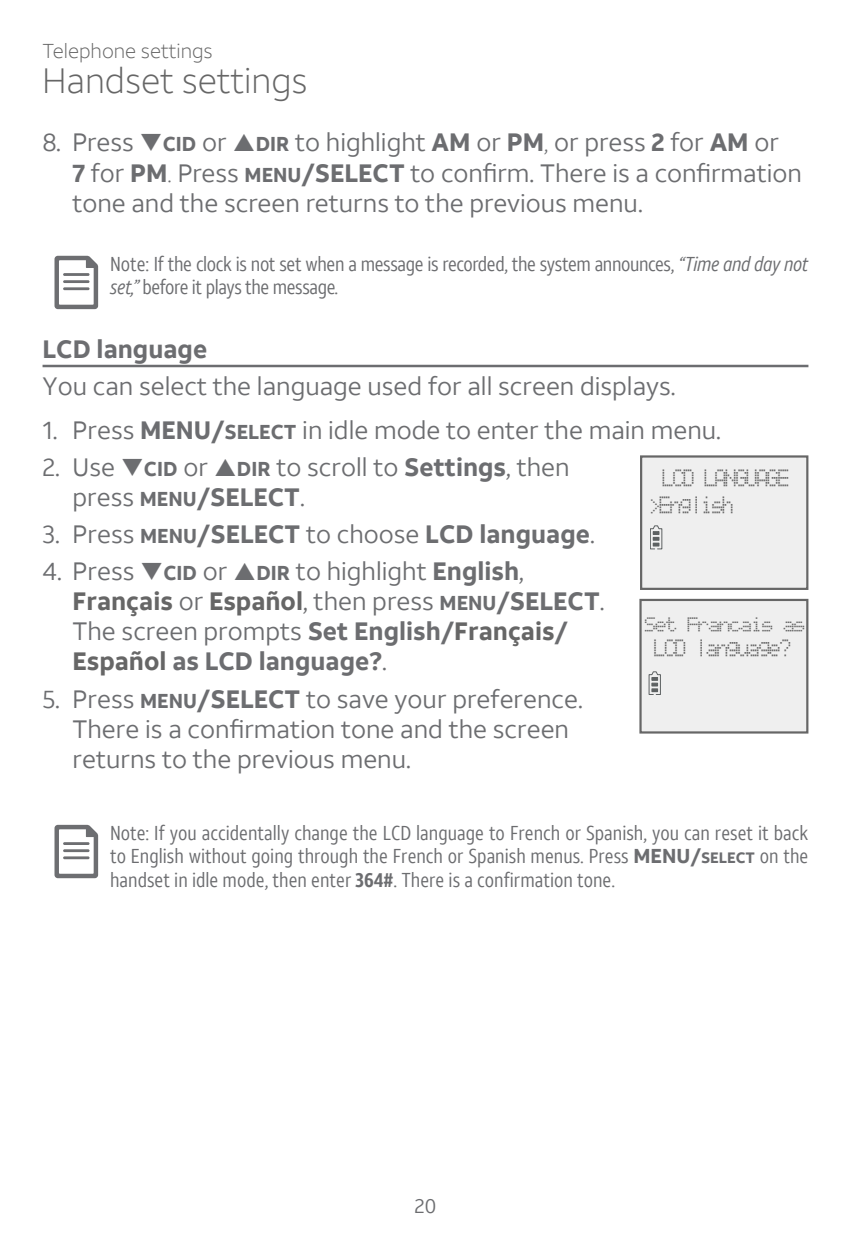
<style>
.page{position:relative;width:851px;height:1241px;background:#fff}
.page>*{position:absolute;margin:0;border:0;box-sizing:border-box;transform-origin:0 0}
._1_1_-_Heading_copy{font:300 35px "ATT Aleck Sans";color:#666}
.Numbered_step_-_10_p{font:25px/30px "ATT Aleck Sans";color:#6c6d70}
.Main_text_-_10_pt{font:25px "ATT Aleck Sans";color:#6c6d70}
.Numbered_step_-_10_p-2{font:700 25px "ATT Aleck Sans";color:#6c6d70}
.Subheading{font:700 25px "ATT Aleck Sans";color:#6c6d70}
.Note__standard{font:20px/23.2px "ATT Aleck Cd";letter-spacing:-.02em;color:#6c6d70}
.t1{font:300 20px "ATT Aleck Sans";color:#666}
.t2{font:20px "ATT Aleck Sans";color:#6c6d70}
.t3{font:18px "Dotmat 5 x 7";letter-spacing:-.03em;color:#666;scale:.83 1}
.t4{font:15px "Dotmat 5 x 7";letter-spacing:-.02em;color:#666}
.s1{font-weight:700;font-size:20px}
.s2{font-weight:700}
.s3{font-weight:300}
.s4{font-style:italic}
.s5{font-weight:400}
.s6{font-size:20px}
.s7{font-weight:700;color:#666}
.s8{font-size:15px}
.s9{font-family:"ATT Aleck Sans";font-weight:700}
.s10{font-family:"ATT Aleck Sans";font-weight:700;font-size:15px}
</style>
<div class="page">
<hr style="left:43px;top:365px;width:765px;height:2px;background:#6c6d70">
<div style="left:640px;top:455px;width:168px;height:135px;background:#efefef;border:2px solid #666"></div>
<svg style="left:650px;top:525px;width:12px;height:24px"></svg>
<div style="left:639px;top:598px;width:169px;height:135px;background:#efefef;border:2px solid #666"></div>
<svg style="left:648px;top:671px;width:12px;height:23px"></svg>
<svg style="left:54px;top:256px;width:44px;height:53px"></svg>
<svg style="left:54px;top:824px;width:44px;height:54px"></svg>
<p class="t1" style="left:43px;top:38px;width:172px">Telephone settings</p>
<p class="_1_1_-_Heading_copy" style="left:43px;top:60px;width:266px">Handset settings</p>
<p class="Numbered_step_-_10_p" style="left:73px;top:128px;width:730px;text-indent:-30px">8. Press ❑<span class="s1">CID</span> or <span class="s1">DIR</span> to highlight <span class="s2">AM</span> or <span class="s2">PM</span><span class="s3">,</span> or press <span class="s2">2</span> for <span class="s2">AM</span> or<br><span class="s2">7</span> for <span class="s2">PM</span><span class="s3">.</span> Press <span class="s1">MENU</span><span class="s2">/SELECT</span> to confirm. There is a confirmation tone and the screen returns to the previous menu.</p>
<p class="Note__standard" style="left:110px;top:253px;width:699px;line-height:22.5px">Note: If the clock is not set when a message is recorded, the system announces, <span class="s4">“Time and day not set,”</span> before it plays the message.</p>
<p class="Subheading" style="left:43px;top:333px;width:166px">LCD language</p>
<p class="Main_text_-_10_pt" style="left:43px;top:370px;width:634px">You can select the language used for all screen displays.</p>
<p class="Numbered_step_-_10_p" style="left:43px;top:415px;width:680px">1. Press <span class="s2">MENU/</span><span class="s1">SELECT</span> in idle mode to enter the main menu.</p>
<p class="Numbered_step_-_10_p" style="left:73px;top:452px;width:498px;text-indent:-30px">2. Use ❑<span class="s1">CID</span> or <span class="s1">DIR</span> to scroll to <span class="s2">Settings</span>, then press <span class="s1">MENU</span><span class="s2">/SELECT</span>.</p>
<p class="Numbered_step_-_10_p-2" style="left:43px;top:518px;width:553px"><span class="s5">3. Press</span> <span class="s6">MENU</span>/SELECT <span class="s5">to choose</span> LCD language<span class="s5">.</span></p>
<p class="Numbered_step_-_10_p" style="left:73px;top:556px;width:533px;text-indent:-30px">4. Press ❑<span class="s1">CID</span> or <span class="s1">DIR</span> to highlight <span class="s2">English</span>, <span class="s7">Français</span> or <span class="s7">Español</span>, then press <span class="s1">MENU</span><span class="s2">/SELECT</span>.<br>The screen prompts <span class="s2">Set English/</span><span class="s7">Français</span><span class="s2">/ </span><span class="s7">Español</span> <span class="s2">as LCD language?</span>.</p>
<p class="Numbered_step_-_10_p" style="left:73px;top:683px;width:512px;text-indent:-30px">5. Press <span class="s1">MENU</span><span class="s2">/SELECT</span> to save your preference.<br>There is a confirmation tone and the screen returns to the previous menu.</p>
<p class="t3" style="left:662px;top:467px;width:154px">LCD LANGUAGE</p>
<p class="t3" style="left:648px;top:494px;width:104px"><span class="s8">&gt;</span>English</p>
<p class="t4" style="left:644px;top:615px;width:162px">Set Francais as</p>
<p class="t3" style="left:653px;top:637px;width:166px">LCD language?</p>
<p class="Note__standard" style="left:110px;top:821px;width:699px;text-align:justify">Note: If you accidentally change the LCD language to French or Spanish, you can reset it back to English without going through the French or Spanish menus. Press <span class="s9">MENU/</span><span class="s10">SELECT</span> on the handset in idle mode, then enter <span class="s2">364#</span>. There is a confirmation tone.</p>
<p class="t2" style="left:414px;top:1193px;width:23px">20</p>
</div>
